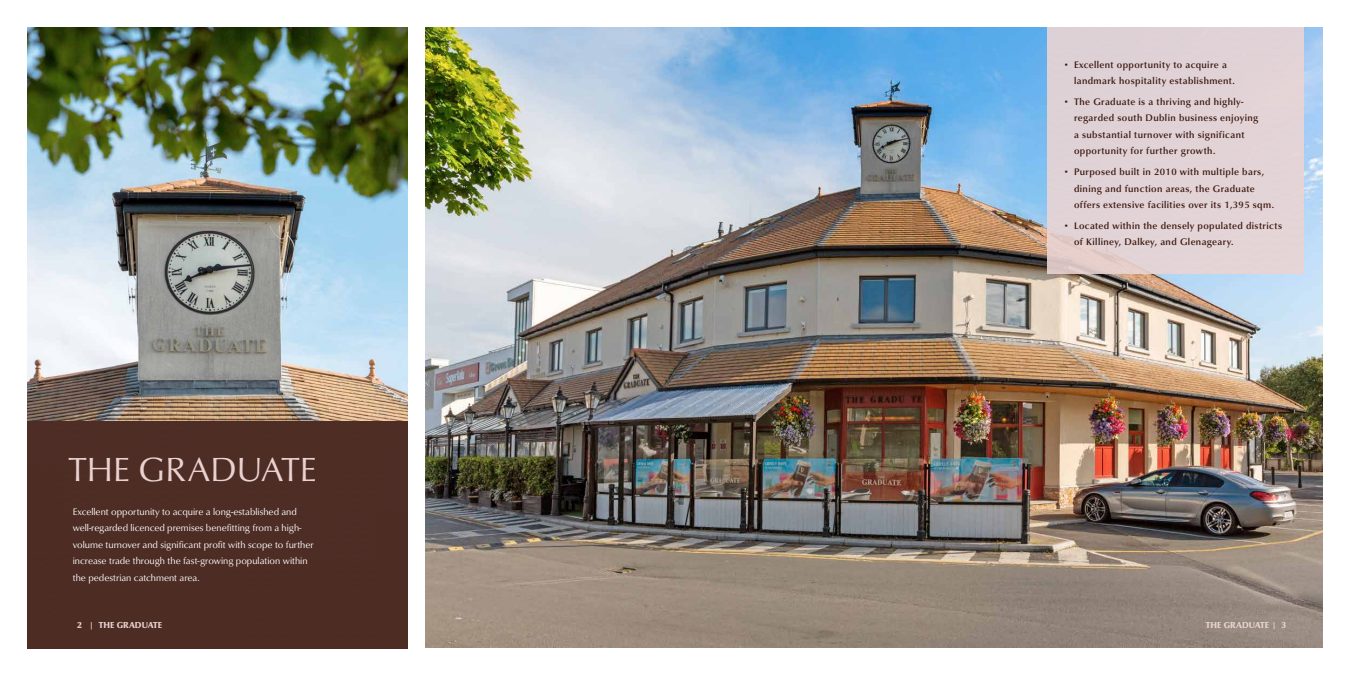
<style>
.page{position:relative;width:1350px;height:675px;background:#fff}
.page>*{position:absolute;margin:0;border:0;box-sizing:border-box;transform-origin:0 0}
.t1{font:34.5px "Classico URW";color:#ead2d1}
.t2{font:500 9.75px/16.5px "Classico URW";letter-spacing:.04em;color:#3c180f}
.t3{font:9.75px/16.5px "Classico URW";color:#fff}
.t4{font:900 9px "Classico URW";color:#ead2d1}
</style>
<div class="page">
<img style="left:426px;top:27px;width:897px;height:621px">
<div style="left:1047px;top:27px;width:256px;height:247px;background:#e1d2d6"></div>
<div style="left:27px;top:420px;width:381px;height:228px;background:#4d2c24"></div>
<img style="left:27px;top:27px;width:381px;height:393px">
<h1 class="t1" style="left:69px;top:443px;width:249px">THE GRADUATE</h1>
<p class="t3" style="left:73px;top:503px;width:242px">Excellent opportunity to acquire a long-established and well-regarded licenced premises benefitting from a high&shy;volume turnover and significant profit with scope to further increase trade through the fast-growing population within the pedestrian catchment area.</p>
<p class="t2" style="left:1074px;top:55px;width:162px;text-indent:-10px">• Excellent opportunity to acquire a landmark hospitality establishment.</p>
<p class="t2" style="left:1074px;top:93px;width:186px;text-indent:-10px">• The Graduate is a thriving and highly&shy;regarded south Dublin business enjoying a substantial turnover with significant opportunity for further growth.</p>
<p class="t2" style="left:1074px;top:163px;width:202px;text-indent:-10px">• Purposed built in 2010 with multiple bars, dining and function areas, the Graduate offers extensive facilities over its 1,395 sqm.</p>
<p class="t2" style="left:1074px;top:217px;width:209px;text-indent:-10px">• Located within the densely populated districts of Killiney, Dalkey, and Glenageary.</p>
<p class="t4" style="left:77px;top:619px;width:86px">2 | THE GRADUATE</p>
<p class="t4" style="left:1206px;top:619px;width:82px">THE GRADUATE | 3</p>
</div>
